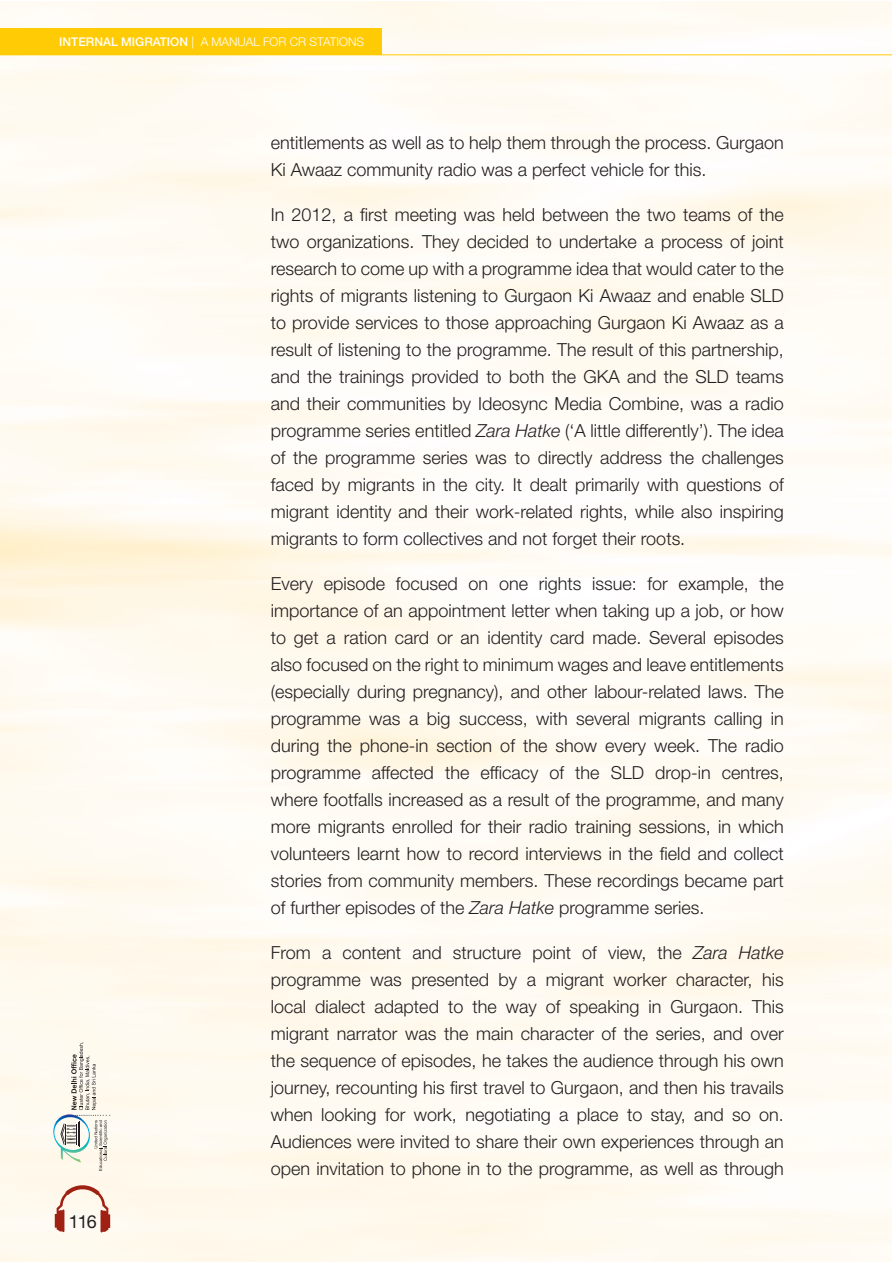
<style>
.page{position:relative;width:893px;height:1263px;background:#fff}
.page>*{position:absolute;margin:0;border:0;box-sizing:border-box;transform-origin:0 0}
.t1{font:300 18px/27px "Helvetica Neue LT Std";color:#231f20;text-align:justify}
.t2{font:18px "Helvetica Neue LT Std";color:#231f20}
.t3{font:300 12px "Helvetica Neue LT Std";color:#fff}
.s1{font-weight:500}
.s2{font-style:italic}
</style>
<div class="page">
<div style="left:1px;top:28px;width:381px;height:27px;background:#ffcb04"></div>
<svg style="left:55px;top:1183px;width:55px;height:49px"></svg>
<hr style="left:1px;top:54px;width:891px;height:1px;background:#ffcb04">
<svg style="left:52px;top:1042px;width:58px;height:129px"></svg>
<p class="t3" style="left:59px;top:38px;width:306px"><span class="s1">INTERNAL MIGRATION</span> | A MANUAL FOR CR STATIONS</p>
<p class="t2" style="left:69px;top:1212px;width:30px">116</p>
<p class="t1" style="left:271px;top:131px;width:515px">entitlements as well as to help them through the process. Gurgaon<br>Ki Awaaz community radio was a perfect vehicle for this.</p>
<p class="t1" style="left:271px;top:203px;width:515px">In 2012, a first meeting was held between the two teams of the two organizations. They decided to undertake a process of joint research to come up with a programme idea that would cater to the rights of migrants listening to Gurgaon Ki Awaaz and enable SLD to provide services to those approaching Gurgaon Ki Awaaz as a result of listening to the programme. The result of this partnership, and the trainings provided to both the GKA and the SLD teams and their communities by Ideosync Media Combine, was a radio programme series entitled <span class="s2">Zara Hatke</span> (‘A little differently’). The idea of the programme series was to directly address the challenges faced by migrants in the city. It dealt primarily with questions of migrant identity and their work-related rights, while also inspiring migrants to form collectives and not forget their roots.</p>
<p class="t1" style="left:271px;top:572px;width:515px">Every episode focused on one rights issue: for example, the importance of an appointment letter when taking up a job, or how to get a ration card or an identity card made. Several episodes also focused on the right to minimum wages and leave entitlements (especially during pregnancy), and other labour-related laws. The programme was a big success, with several migrants calling in during the phone-in section of the show every week. The radio programme affected the efficacy of the SLD drop-in centres, where footfalls increased as a result of the programme, and many more migrants enrolled for their radio training sessions, in which volunteers learnt how to record interviews in the field and collect stories from community members. These recordings became part of further episodes of the <span class="s2">Zara Hatke</span> programme series.</p>
<p class="t1" style="left:271px;top:941px;width:515px">From a content and structure point of view, the <span class="s2">Zara Hatke </span>programme was presented by a migrant worker character, his local dialect adapted to the way of speaking in Gurgaon. This migrant narrator was the main character of the series, and over the sequence of episodes, he takes the audience through his own journey, recounting his first travel to Gurgaon, and then his travails when looking for work, negotiating a place to stay, and so on.<br>Audiences were invited to share their own experiences through an open invitation to phone in to the programme, as well as through</p>
</div>
